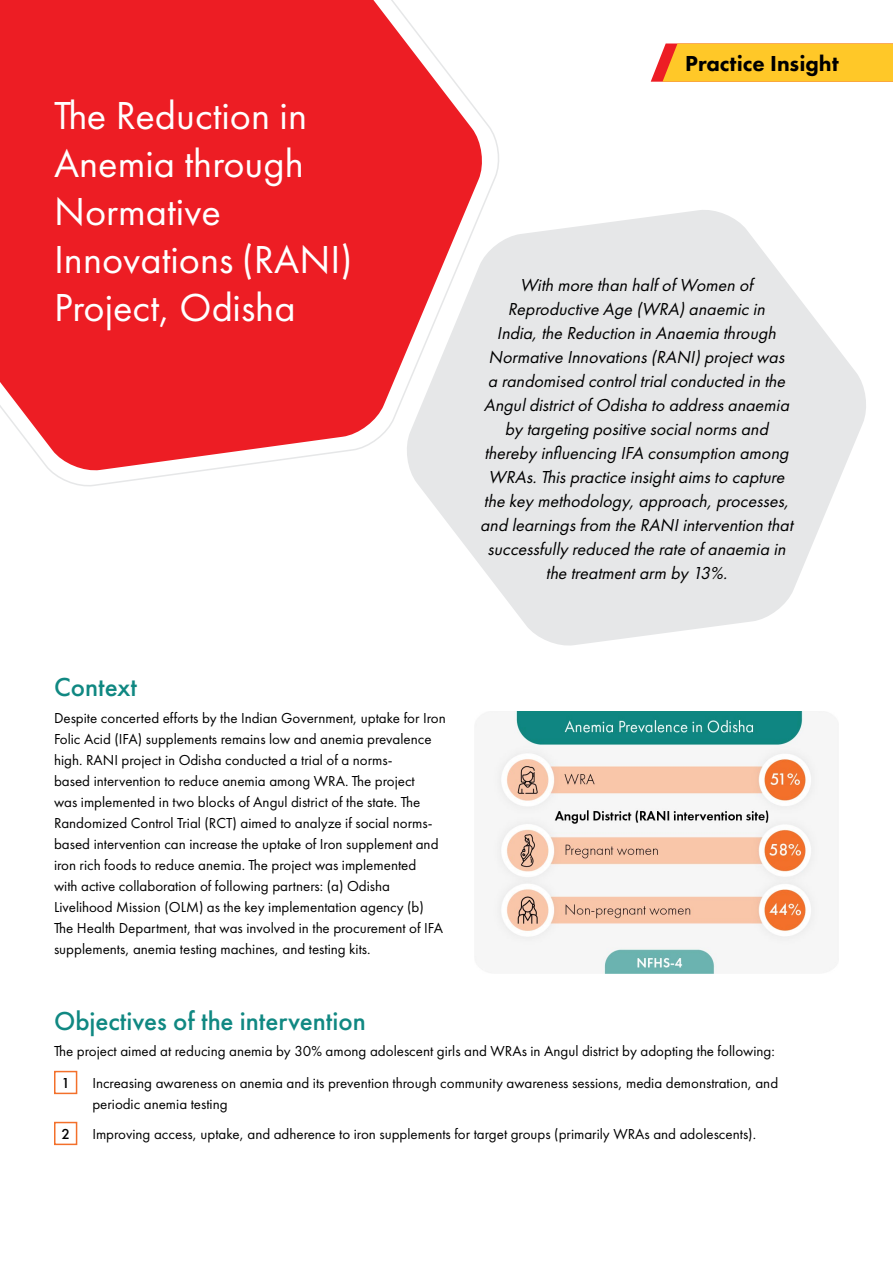
<style>
.page{position:relative;width:893px;height:1263px;background:#fff}
.page>*{position:absolute;margin:0;border:0;box-sizing:border-box;transform-origin:0 0}
.t1{font:40.5px/48px "Futura PT";color:#fff}
.t2{font:500 27px "Futura PT";color:#108882}
.t3{font:800 22.5px "Futura PT";color:#000}
.t4{font:italic 18px/24px "Futura PT";color:#000;text-align:center}
.t5{font:15px/21px "Futura PT";color:#000}
.t6{font:500 15px "Futura PT";color:#000}
</style>
<div class="page">
<svg style="left:421px;top:210px;width:445px;height:436px;fill:#e6e7e8"></svg>
<svg style="left:651px;top:44px;width:242px;height:38px;background:#fdc02f"></svg>
<svg style="left:0;top:0;width:502px;height:488px;background:#ef4c51"></svg>
<div style="left:54px;top:1071px;width:23px;height:23px;border:2px solid #f3702b"></div>
<div style="left:54px;top:1122px;width:23px;height:23px;border:2px solid #f3702b"></div>
<img style="left:475px;top:711px;width:361px;height:262px">
<h1 class="t1" style="left:54px;top:92px;width:300px">The Reduction in<br>Anemia through<br>Normative<br>Innovations (RANI)<br>Project, Odisha</h1>
<h3 class="t3" style="left:685px;top:50px;width:155px">Practice Insight</h3>
<p class="t4" style="left:480px;top:272px;width:318px">With more than halfofWomen of Reproductive Age (WRA)anaemic in India,the Reduction in Anaemia through Normative Innovations(RANI)projectwas a randomised controltrialconducted in the AnguldistrictofOdisha to addressanaemia by targeting positive socialnormsand thereby influencing IFA consumption among WRAs.Thispractice insightaimsto capture the key methodology,approach,processes, and learningsfrom the RANIintervention that successfully reduced the rate ofanaemia in the treatmentarm by 13%.</p>
<h2 class="t2" style="left:54px;top:671px;width:85px">Context</h2>
<p class="t5" style="left:54px;top:707px;width:393px">Despite concerted efforts by the Indian Government, uptake for Iron Folic Acid (IFA) supplements remains low and anemia prevalence high. RANI project in Odisha conducted a trial of a norms-<br>based intervention to reduce anemia among WRA. The project<br>was implemented in two blocks of Angul district of the state. The Randomized Control Trial (RCT) aimed to analyze if social norms&shy;based intervention can increase the uptake of Iron supplement and iron rich foods to reduce anemia. The project was implemented<br>with active collaboration of following partners: (a) Odisha Livelihood Mission (OLM) as the key implementation agency (b)<br>The Health Department, that was involved in the procurement of IFA supplements, anemia testing machines, and testing kits.</p>
<h2 class="t2" style="left:54px;top:1004px;width:313px">Objectives of the intervention</h2>
<p class="t5" style="left:54px;top:1035px;width:726px;line-height:32px;text-align:right">The project aimed at reducing anemia by 30% among adolescent girls and WRAs in Angul district by adopting the following:<br>Increasing awareness on anemia and its prevention through community awareness sessions, media demonstration, and</p>
<p class="t5" style="left:92px;top:1089px;width:665px;line-height:29.5px">periodic anemia testing<br>Improving access, uptake, and adherence to iron supplements for target groups (primarily WRAs and adolescents).</p>
<p class="t6" style="left:61px;top:1074px;width:10px">1</p>
<p class="t6" style="left:61px;top:1125px;width:10px">2</p>
</div>
